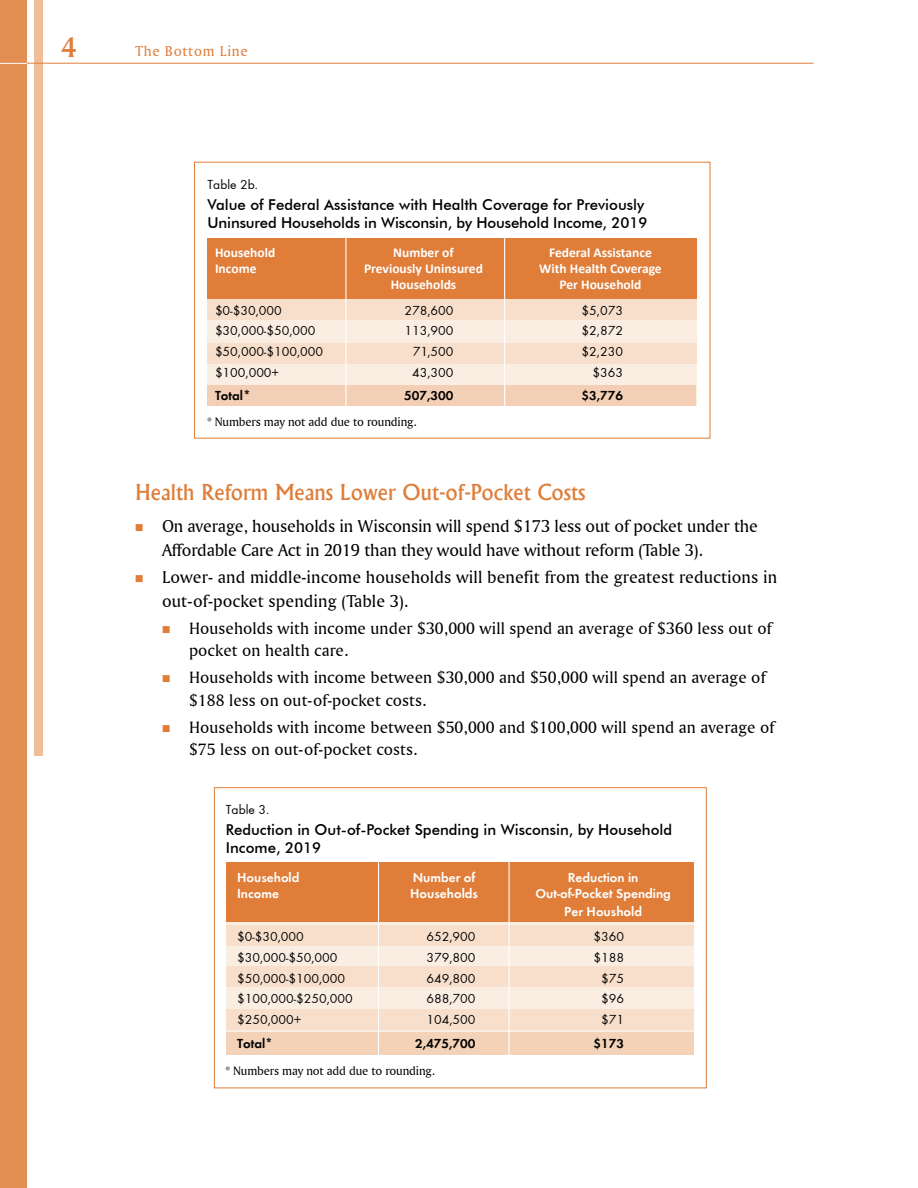
<style>
.page{position:relative;width:918px;height:1188px;background:#fff}
.page>*{position:absolute;margin:0;border:0;box-sizing:border-box;transform-origin:0 0}
.t1{font:30px "Amerigo BT Bold A";color:#df7d39}
.t2{font:500 21px "Albertus";letter-spacing:.005em;color:#df7d39}
.t3{font:18px/23.2px "Amerigo BT Roman A";letter-spacing:-.01em;color:#000}
.t4{font:17.25px/22.5px "Amerigo BT Roman A";letter-spacing:.005em;color:#000}
.t5{font:500 15px/18px "Futura BT";color:#000}
.t6{font:15px "Amerigo BT Roman A";letter-spacing:.05em;color:#df7d39}
.t7{font:13.5px "Function";color:#000}
.t8{font:700 13.5px "Calibri";color:#fff}
.t9{font:700 13.5px/17.7px "Function";color:#fff;text-align:center}
.t10{font:700 13.5px "Function";color:#000}
.t11{font:12.75px "Amerigo BT Roman A";letter-spacing:-.01em;color:#000}
</style>
<div class="page">
<div style="left:208px;top:267px;width:489px;height:139px;background:#faede2"></div>
<div style="left:208px;top:238px;width:489px;height:61px;background:#df7d39"></div>
<div style="left:207px;top:385px;width:489px;height:21px;background:#f3d0b5"></div>
<div style="left:208px;top:299px;width:489px;height:21px;background:#f7dfcc"></div>
<div style="left:208px;top:343px;width:489px;height:21px;background:#f7dfcc"></div>
<hr style="left:345px;top:233px;width:1px;height:177px;background:#fff">
<hr style="left:504px;top:235px;width:1px;height:177px;background:#fff">
<div style="left:34px;top:0;width:10px;height:756px;background:#efbe99"></div>
<div style="left:0;top:0;width:27px;height:1188px;background:#e38e52"></div>
<svg style="left:0;top:63px;width:27px;height:1px"></svg>
<hr style="left:27px;top:63px;width:787px;height:1px;background:#df7d39">
<div style="left:226px;top:909px;width:468px;height:143px;background:#faede2"></div>
<div style="left:226px;top:862px;width:468px;height:60px;background:#df7d39"></div>
<div style="left:226px;top:925px;width:468px;height:21px;background:#f7dfcc"></div>
<div style="left:226px;top:966px;width:468px;height:21px;background:#f7dfcc"></div>
<div style="left:226px;top:1009px;width:468px;height:21px;background:#f7dfcc"></div>
<div style="left:226px;top:1032px;width:468px;height:22px;background:#f3d2b7"></div>
<hr style="left:378px;top:861px;width:1px;height:196px;background:#fff">
<hr style="left:508px;top:861px;width:2px;height:208px;background:#fff">
<h1 class="t1" style="left:61px;top:29px;width:17px">4</h1>
<p class="t6" style="left:135px;top:42px;width:114px">The Bottom Line</p>
<p class="t7" style="left:208px;top:176px;width:52px">Table 2b.</p>
<p class="t5" style="left:208px;top:195px;width:442px">Value of Federal Assistance with Health Coverage for Previously<br>Uninsured Households in Wisconsin, by Household Income, 2019</p>
<p class="t8" style="left:215px;top:244px;width:62px">Household</p>
<p class="t8" style="left:393px;top:244px;width:62px">Number of</p>
<p class="t8" style="left:549px;top:244px;width:104px">Federal Assistance</p>
<p class="t8" style="left:215px;top:260px;width:43px">Income</p>
<p class="t8" style="left:364px;top:260px;width:120px">Previously Uninsured</p>
<p class="t8" style="left:539px;top:260px;width:124px">With Health Coverage</p>
<p class="t8" style="left:391px;top:276px;width:67px">Households</p>
<p class="t8" style="left:560px;top:276px;width:83px">Per Household</p>
<p class="t7" style="left:215px;top:302px;width:68px">$0-$30,000</p>
<p class="t7" style="left:405px;top:302px;width:50px">278,600</p>
<p class="t7" style="left:582px;top:302px;width:43px">$5,073</p>
<p class="t7" style="left:215px;top:323px;width:102px">$30,000-$50,000</p>
<p class="t7" style="left:405px;top:323px;width:50px">113,900</p>
<p class="t7" style="left:582px;top:323px;width:43px">$2,872</p>
<p class="t7" style="left:215px;top:344px;width:110px">$50,000-$100,000</p>
<p class="t7" style="left:413px;top:344px;width:42px">71,500</p>
<p class="t7" style="left:582px;top:344px;width:43px">$2,230</p>
<p class="t7" style="left:215px;top:364px;width:66px">$100,000+</p>
<p class="t7" style="left:412px;top:364px;width:43px">43,300</p>
<p class="t7" style="left:592px;top:364px;width:32px">$363</p>
<p class="t10" style="left:215px;top:388px;width:37px">Total*</p>
<p class="t10" style="left:404px;top:388px;width:51px">507,300</p>
<p class="t10" style="left:581px;top:388px;width:43px">$3,776</p>
<p class="t11" style="left:208px;top:414px;width:211px">* Numbers may not add due to rounding.</p>
<p class="t2" style="left:135px;top:479px;width:452px">Health Reform Means Lower Out-of-Pocket Costs</p>
<p class="t3" style="left:162px;top:514px;width:597px">On average, households in Wisconsin will spend $173 less out of pocket under the<br>Affordable Care Act in 2019 than they would have without reform (Table 3).</p>
<p class="t3" style="left:162px;top:565px;width:617px">Lower- and middle-income households will benefit from the greatest reductions in out-of-pocket spending (Table 3).</p>
<p class="t4" style="left:189px;top:616px;width:584px">Households with income under $30,000 will spend an average of $360 less out of pocket on health care.</p>
<p class="t4" style="left:189px;top:666px;width:578px">Households with income between $30,000 and $50,000 will spend an average of $188 less on out-of-pocket costs.</p>
<p class="t4" style="left:189px;top:715px;width:587px">Households with income between $50,000 and $100,000 will spend an average of $75 less on out-of-pocket costs.</p>
<p class="t7" style="left:226px;top:801px;width:45px">Table 3.</p>
<p class="t5" style="left:226px;top:820px;width:448px">Reduction in Out-of-Pocket Spending in Wisconsin, by Household<br>Income, 2019</p>
<p class="t9" style="left:237px;top:869px;width:64px">Household</p>
<p class="t9" style="left:413px;top:869px;width:64px">Number of</p>
<p class="t9" style="left:568px;top:869px;width:72px">Reduction in</p>
<p class="t9" style="left:237px;top:885px;width:43px">Income</p>
<p class="t9" style="left:410px;top:885px;width:69px">Households</p>
<p class="t9" style="left:535px;top:885px;width:137px">Out-of-Pocket Spending<br>Per Houshold</p>
<p class="t7" style="left:237px;top:929px;width:68px">$0-$30,000</p>
<p class="t7" style="left:427px;top:929px;width:50px">652,900</p>
<p class="t7" style="left:594px;top:929px;width:32px">$360</p>
<p class="t7" style="left:237px;top:950px;width:102px">$30,000-$50,000</p>
<p class="t7" style="left:427px;top:950px;width:50px">379,800</p>
<p class="t7" style="left:594px;top:950px;width:32px">$188</p>
<p class="t7" style="left:237px;top:970px;width:110px">$50,000-$100,000</p>
<p class="t7" style="left:427px;top:970px;width:50px">649,800</p>
<p class="t7" style="left:601px;top:970px;width:24px">$75</p>
<p class="t7" style="left:237px;top:991px;width:117px">$100,000-$250,000</p>
<p class="t7" style="left:427px;top:991px;width:50px">688,700</p>
<p class="t7" style="left:601px;top:991px;width:24px">$96</p>
<p class="t7" style="left:237px;top:1012px;width:66px">$250,000+</p>
<p class="t7" style="left:427px;top:1012px;width:50px">104,500</p>
<p class="t7" style="left:601px;top:1012px;width:24px">$71</p>
<p class="t10" style="left:237px;top:1035px;width:37px">Total*</p>
<p class="t10" style="left:415px;top:1035px;width:62px">2,475,700</p>
<p class="t10" style="left:594px;top:1035px;width:32px">$173</p>
<p class="t11" style="left:226px;top:1063px;width:211px">* Numbers may not add due to rounding.</p>
</div>
